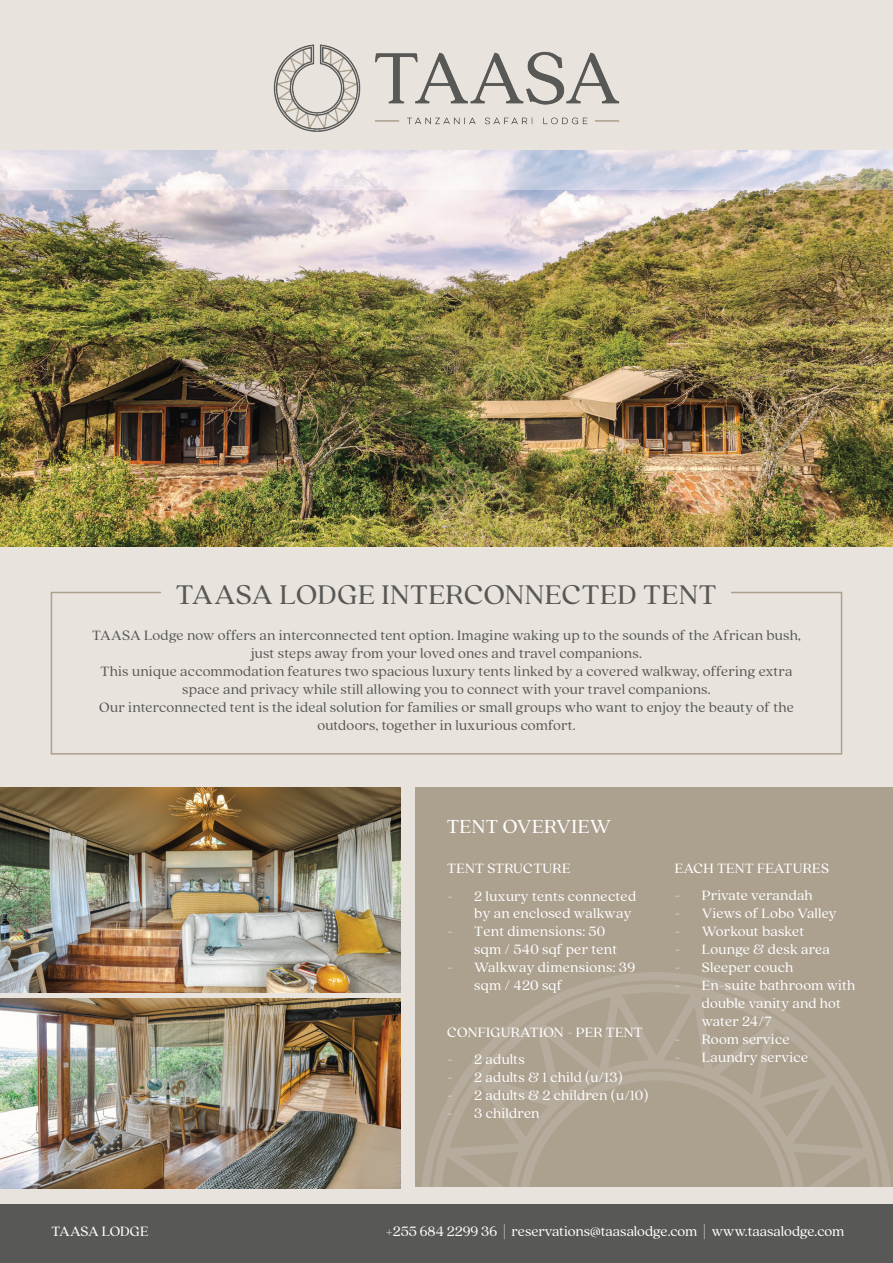
<style>
.page{position:relative;width:893px;height:1263px;background:#fff}
.page>*{position:absolute;margin:0;border:0;box-sizing:border-box;transform-origin:0 0}
.t1{font:30px "Quincy CF";letter-spacing:.015em;color:#585856}
.t2{font:21px "Quincy CF";letter-spacing:.015em;color:#fff}
.t3{font:15px/17.5px "Quincy CF";letter-spacing:.015em;color:#fff}
.t4{font:15px/18px "Quincy CF";letter-spacing:.01em;color:#585856;text-align:center}
.t5{font:15px "Quincy CF";letter-spacing:-.005em;color:#fff}
</style>
<div class="page">
<div style="left:0;top:0;width:893px;height:1205px;background:#e8e4dd"></div>
<img style="left:0;top:190px;width:893px;height:357px">
<div style="left:415px;top:788px;width:478px;height:399px;background:#aca08f"></div>
<div style="left:0;top:1205px;width:893px;height:58px;background:#585856"></div>
<div style="left:51px;top:592px;width:791px;height:163px;border:2px solid #aca08f"></div>
<div style="left:162px;top:572px;width:569px;height:44px;background:#e8e4dd"></div>
<img style="left:273px;top:44px;width:347px;height:88px">
<svg style="left:0;top:151px;width:893px;height:39px"></svg>
<img style="left:0;top:788px;width:400px;height:204px">
<img style="left:0;top:998px;width:400px;height:191px">
<div style="left:361px;top:1150px;width:39px;height:39px;background:#b9a891"></div>
<img style="left:422px;top:972px;width:469px;height:214px">
<h1 class="t1" style="left:176px;top:573px;width:542px">TAASA LODGE INTERCONNECTED TENT</h1>
<p class="t4" style="left:92px;top:625px;width:710px">TAASA Lodge now offers an interconnected tent option. Imagine waking up to the sounds of the African bush, just steps away from your loved ones and travel companions.<br>This unique accommodation features two spacious luxury tents linked by a covered walkway, offering extra space and privacy while still allowing you to connect with your travel companions.<br>Our interconnected tent is the ideal solution for families or small groups who want to enjoy the beauty of the outdoors, together in luxurious comfort.</p>
<h2 class="t2" style="left:447px;top:811px;width:166px">TENT OVERVIEW</h2>
<p class="t3" style="left:447px;top:859px;width:125px">TENT STRUCTURE</p>
<p class="t3" style="left:447px;top:886px;width:190px;text-align:right">- 2 luxury tents connected by an enclosed walkway</p>
<p class="t3" style="left:474px;top:922px;width:144px;text-indent:-27px">- Tent dimensions: 50 sqm / 540 sqf per tent</p>
<p class="t3" style="left:474px;top:958px;width:162px;text-indent:-27px">- Walkway dimensions: 39 sqm / 420 sqf</p>
<p class="t3" style="left:447px;top:1022px;width:197px">CONFIGURATION - PER TENT</p>
<p class="t3" style="left:447px;top:1049px;width:79px">- 2 adults</p>
<p class="t3" style="left:447px;top:1067px;width:177px">- 2 adults &amp; 1 child (u/13)</p>
<p class="t3" style="left:447px;top:1085px;width:203px">- 2 adults &amp; 2 children (u/10)</p>
<p class="t3" style="left:447px;top:1103px;width:94px">- 3 children</p>
<p class="t3" style="left:675px;top:859px;width:156px">EACH TENT FEATURES</p>
<p class="t3" style="left:675px;top:886px;width:139px">- Private verandah</p>
<p class="t3" style="left:675px;top:904px;width:163px">- Views of Lobo Valley</p>
<p class="t3" style="left:675px;top:922px;width:131px">- Workout basket</p>
<p class="t3" style="left:675px;top:940px;width:157px">- Lounge &amp; desk area</p>
<p class="t3" style="left:675px;top:958px;width:120px">- Sleeper couch</p>
<p class="t3" style="left:702px;top:976px;width:155px;line-height:18px;text-indent:-27px">- En-suite bathroom with double vanity and hot water 24/7</p>
<p class="t3" style="left:675px;top:1030px;width:116px">- Room service</p>
<p class="t3" style="left:675px;top:1048px;width:135px">- Laundry service</p>
<p class="t5" style="left:51px;top:1220px;width:99px">TAASA LODGE</p>
<p class="t3" style="left:386px;top:1221px;width:460px">+255 684 2299 36 | reservations@taasalodge.com | www.taasalodge.com</p>
</div>
